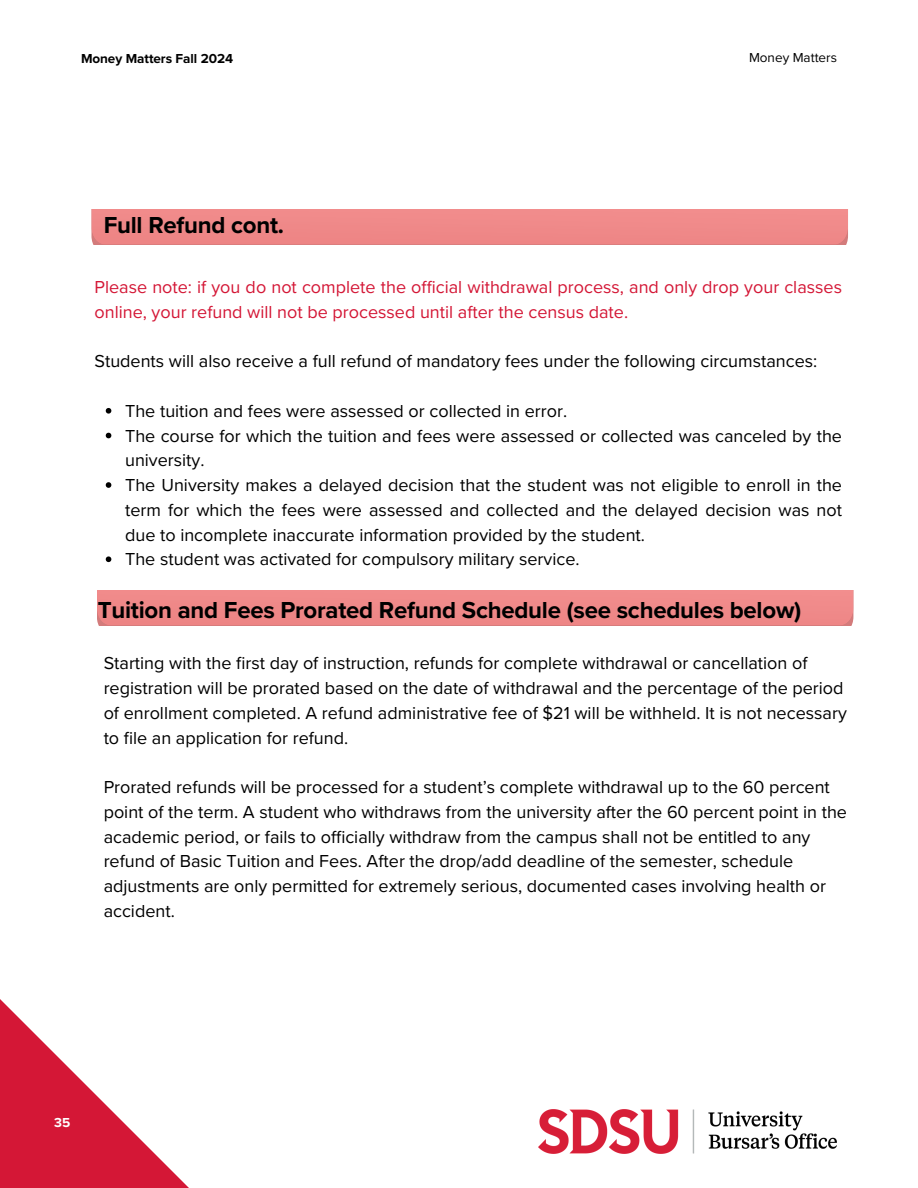
<style>
.page{position:relative;width:918px;height:1188px;background:#fff}
.page>*{position:absolute;margin:0;border:0;box-sizing:border-box;transform-origin:0 0}
.t1{font:700 24px "Proxima Nova";letter-spacing:-.01em;color:#000}
.t2{font:18px/24.8px "Proxima Nova";color:#000}
.t3{font:18px/24.8px "Proxima Nova";color:#d41736}
.t4{font:700 13.5px "Proxima Nova";letter-spacing:-.005em;color:#000}
.t5{font:13.5px "Proxima Nova";color:#000}
.t6{font:700 13.5px "Proxima Nova";color:#fff}
</style>
<div class="page">
<svg style="left:0;top:999px;width:189px;height:189px"></svg>
<img style="left:539px;top:1110px;width:298px;height:44px">
<div style="left:92px;top:210px;width:756px;height:35px;background:#ef8888"></div>
<svg style="left:106px;top:408px;width:5px;height:6px"></svg>
<svg style="left:106px;top:433px;width:5px;height:5px"></svg>
<svg style="left:106px;top:482px;width:5px;height:6px"></svg>
<svg style="left:106px;top:556px;width:5px;height:6px"></svg>
<div style="left:97px;top:591px;width:756px;height:34px;background:#ef8888"></div>
<p class="t4" style="left:81px;top:51px;width:154px">Money Matters Fall 2024</p>
<h1 class="t5" style="left:749px;top:50px;width:89px">Money Matters</h1>
<h2 class="t1" style="left:104px;top:211px;width:182px">Full Refund cont.</h2>
<h2 class="t3" style="left:94px;top:275px;width:749px">Please note: if you do not complete the official withdrawal process, and only drop your classes online, your refund will not be processed until after the census date.</h2>
<p class="t2" style="left:94px;top:349px;width:724px">Students will also receive a full refund of mandatory fees under the following circumstances:</p>
<p class="t2" style="left:125px;top:399px;width:444px">The tuition and fees were assessed or collected in error.</p>
<p class="t2" style="left:125px;top:424px;width:719px">The course for which the tuition and fees were assessed or collected was canceled by the university.</p>
<p class="t2" style="left:125px;top:473px;width:719px;text-align:justify">The University makes a delayed decision that the student was not eligible to enroll in the term for which the fees were assessed and collected and the delayed decision was not due to incomplete inaccurate information provided by the student.</p>
<p class="t2" style="left:125px;top:547px;width:456px">The student was activated for compulsory military service.</p>
<h1 class="t1" style="left:98px;top:595px;width:705px">Tuition and Fees Prorated Refund Schedule (see schedules below)</h1>
<h2 class="t2" style="left:104px;top:651px;width:745px">Starting with the first day of instruction, refunds for complete withdrawal or cancellation of registration will be prorated based on the date of withdrawal and the percentage of the period of enrollment completed. A refund administrative fee of $21 will be withheld. It is not necessary to file an application for refund.</h2>
<h2 class="t2" style="left:104px;top:775px;width:745px">Prorated refunds will be processed for a student’s complete withdrawal up to the 60 percent point of the term. A student who withdraws from the university after the 60 percent point in the academic period, or fails to officially withdraw from the campus shall not be entitled to any refund of Basic Tuition and Fees. After the drop/add deadline of the semester, schedule adjustments are only permitted for extremely serious, documented cases involving health or accident.</h2>
<p class="t6" style="left:54px;top:1115px;width:18px">35</p>
</div>
